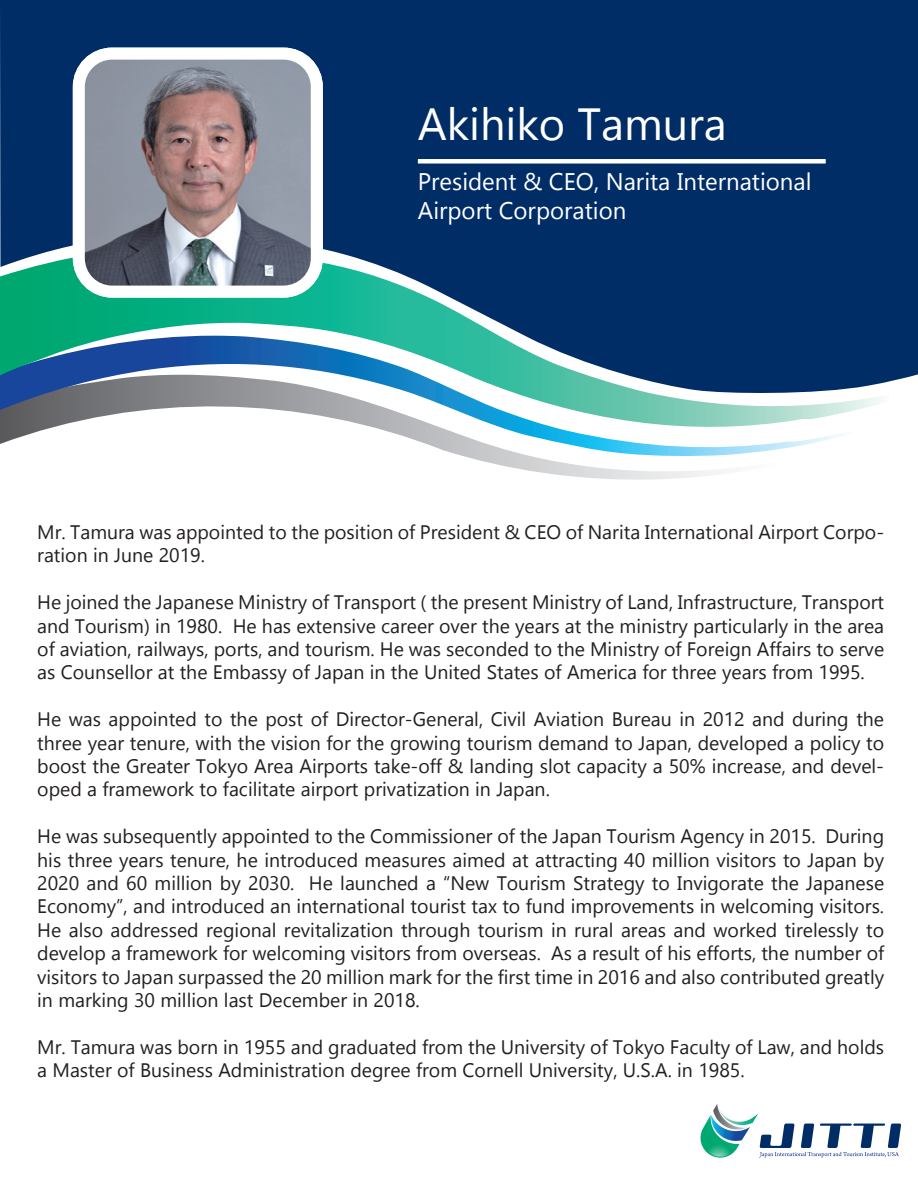
<style>
.page{position:relative;width:918px;height:1188px;background:#fff}
.page>*{position:absolute;margin:0;border:0;box-sizing:border-box;transform-origin:0 0}
.t1{font:45px "Gadugi";color:#fff}
.t2{font:24px/28.8px "Gadugi";color:#fff}
.t3{font:19.5px/23.4px "Gadugi";color:#231f20;text-align:justify}
</style>
<div class="page">
<div style="left:0;top:0;width:918px;height:246px;background:#002d66"></div>
<svg style="left:467px;top:457px;width:254px;height:23px"></svg>
<svg style="left:0;top:439px;width:829px;height:18px"></svg>
<svg style="left:0;top:246px;width:918px;height:193px"></svg>
<div style="left:418px;top:159px;width:408px;height:5px;background:#fff"></div>
<img style="left:79px;top:54px;width:238px;height:238px">
<div style="left:73px;top:48px;width:250px;height:250px;border:12px solid #fff;border-radius:33px"></div>
<svg style="left:700px;top:1104px;width:201px;height:54px"></svg>
<h1 class="t1" style="left:418px;top:97px;width:310px">Akihiko Tamura</h1>
<p class="t2" style="left:418px;top:167px;width:395px">President &amp; CEO, Narita International<br>Airport Corporation</p>
<p class="t3" style="left:37px;top:520px;width:848px">Mr. Tamura was appointed to the position of President &amp; CEO of Narita International Airport Corpo&shy;ration in June 2019.</p>
<p class="t3" style="left:37px;top:590px;width:848px">He joined the Japanese Ministry of Transport ( the present Ministry of Land, Infrastructure, Transport and Tourism) in 1980. He has extensive career over the years at the ministry particularly in the area of aviation, railways, ports, and tourism. He was seconded to the Ministry of Foreign Affairs to serve as Counsellor at the Embassy of Japan in the United States of America for three years from 1995.</p>
<p class="t3" style="left:37px;top:707px;width:849px">He was appointed to the post of Director-General, Civil Aviation Bureau in 2012 and during the three year tenure, with the vision for the growing tourism demand to Japan, developed a policy to boost the Greater Tokyo Area Airports take-off &amp; landing slot capacity a 50% increase, and devel&shy;oped a framework to facilitate airport privatization in Japan.</p>
<p class="t3" style="left:37px;top:824px;width:849px">He was subsequently appointed to the Commissioner of the Japan Tourism Agency in 2015. During his three years tenure, he introduced measures aimed at attracting 40 million visitors to Japan by 2020 and 60 million by 2030. He launched a “New Tourism Strategy to Invigorate the Japanese Economy”, and introduced an international tourist tax to fund improvements in welcoming visitors.<br>He also addressed regional revitalization through tourism in rural areas and worked tirelessly to develop a framework for welcoming visitors from overseas. As a result of his efforts, the number of visitors to Japan surpassed the 20 million mark for the first time in 2016 and also contributed greatly in marking 30 million last December in 2018.</p>
<p class="t3" style="left:37px;top:1035px;width:848px">Mr. Tamura was born in 1955 and graduated from the University of Tokyo Faculty of Law, and holds a Master of Business Administration degree from Cornell University, U.S.A. in 1985.</p>
</div>
